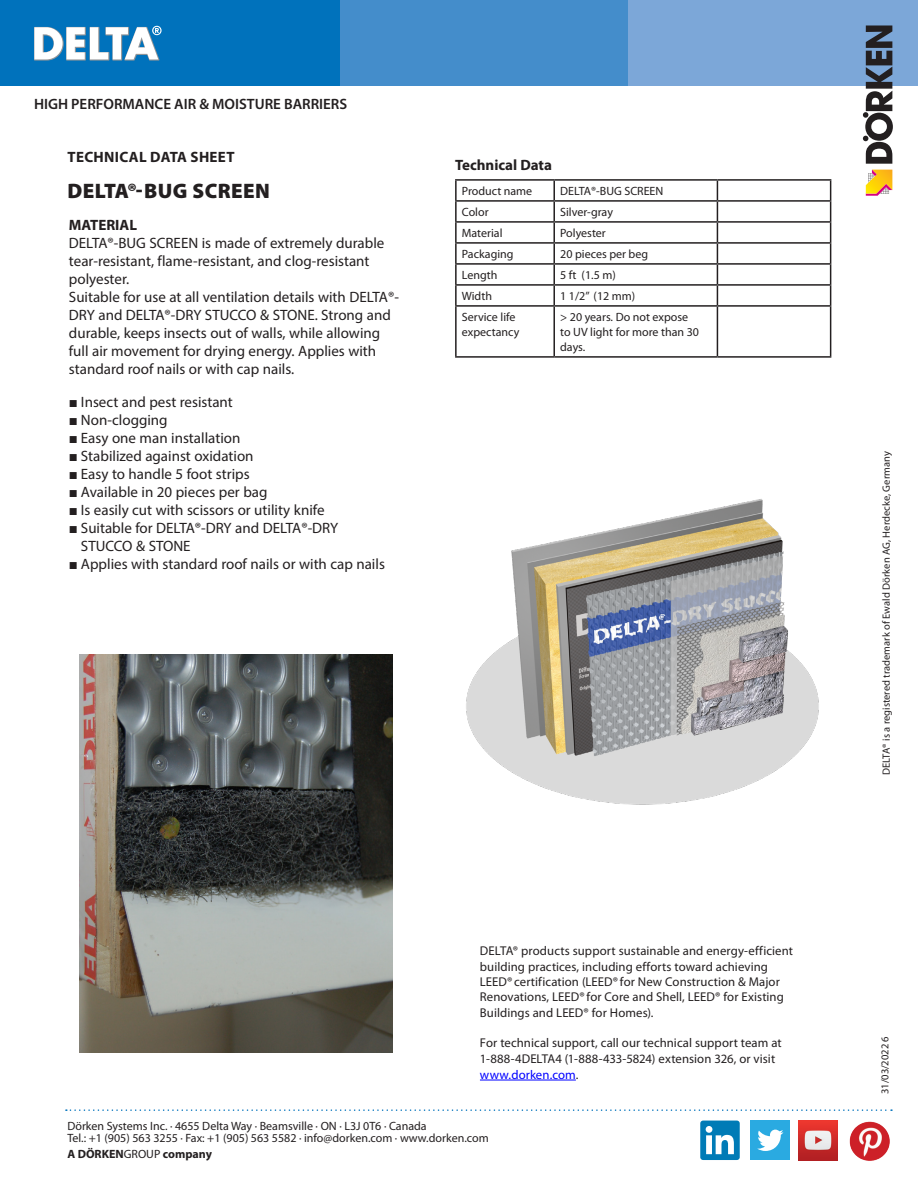
<style>
.page{position:relative;width:918px;height:1188px;background:#fff}
.page>*{position:absolute;margin:0;border:0;box-sizing:border-box;transform-origin:0 0}
.t1{font:900 21px "Myriad Pro Doerken";letter-spacing:.02em;color:#231f20}
.t2{font:15px/18px "Myriad Pro";color:#231f20}
.t3{font:600 15px "Myriad Pro Doerken";color:#231f20}
.t4{font:700 15px "Myriad Pro Doerken";letter-spacing:.005em;color:#231f20}
.t5{font:700 15px "Myriad Pro";color:#231f20}
.t6{font:12.75px/15.3px "Myriad Pro Doerken";letter-spacing:.005em;color:#231f20}
.t7{font:12.75px "Myriad Pro Doerken";letter-spacing:.01em;color:#00f}
.t8{font:12px/15px "Myriad Pro Doerken";color:#231f20}
.t9{font:700 12px "Myriad Pro Doerken";color:#231f20}
.t10{font:10.5px "Myriad Pro Doerken";color:#231f20}
.s1{font-family:"Bookman Old Style"}
.s2{color:#231f20}
.s3{font-weight:400}
</style>
<div class="page">
<div style="left:0;top:0;width:340px;height:85px;background:#0072bc"></div>
<div style="left:340px;top:0;width:289px;height:85px;background:#448dcb"></div>
<div style="left:629px;top:0;width:289px;height:85px;background:#7ca7d8"></div>
<svg style="left:863px;top:26px;width:30px;height:138px"></svg>
<svg style="left:866px;top:170px;width:26px;height:26px"></svg>
<svg style="left:34px;top:26px;width:128px;height:35px"></svg>
<svg style="left:66px;top:1109px;width:826px;height:2px"></svg>
<img style="left:849px;top:1122px;width:41px;height:39px">
<div style="left:751px;top:1121px;width:39px;height:39px;background:#2aaae1"></div>
<svg style="left:757px;top:1130px;width:26px;height:21px"></svg>
<img style="left:798px;top:1121px;width:40px;height:39px">
<div style="left:700px;top:1121px;width:40px;height:39px;background:#007bb6;border-radius:3px"></div>
<svg style="left:706px;top:1126px;width:28px;height:28px"></svg>
<hr style="left:455px;top:179px;width:99px;height:2px;background:#231f20">
<hr style="left:554px;top:179px;width:163px;height:2px;background:#231f20">
<hr style="left:717px;top:179px;width:114px;height:2px;background:#231f20">
<hr style="left:455px;top:200px;width:99px;height:2px;background:#231f20">
<hr style="left:554px;top:200px;width:163px;height:2px;background:#231f20">
<hr style="left:717px;top:200px;width:114px;height:2px;background:#231f20">
<hr style="left:455px;top:221px;width:99px;height:2px;background:#231f20">
<hr style="left:554px;top:221px;width:163px;height:2px;background:#231f20">
<hr style="left:717px;top:221px;width:114px;height:2px;background:#231f20">
<hr style="left:455px;top:242px;width:99px;height:2px;background:#231f20">
<hr style="left:554px;top:242px;width:163px;height:2px;background:#231f20">
<hr style="left:717px;top:242px;width:114px;height:2px;background:#231f20">
<hr style="left:455px;top:263px;width:99px;height:2px;background:#231f20">
<hr style="left:554px;top:263px;width:163px;height:2px;background:#231f20">
<hr style="left:717px;top:263px;width:114px;height:2px;background:#231f20">
<hr style="left:455px;top:284px;width:99px;height:2px;background:#231f20">
<svg style="left:455px;top:181px;width:2px;height:124px"></svg>
<hr style="left:554px;top:284px;width:163px;height:2px;background:#231f20">
<svg style="left:553px;top:181px;width:2px;height:124px"></svg>
<hr style="left:717px;top:284px;width:114px;height:2px;background:#231f20">
<svg style="left:717px;top:181px;width:1px;height:124px"></svg>
<svg style="left:830px;top:181px;width:1px;height:124px"></svg>
<hr style="left:455px;top:305px;width:99px;height:2px;background:#231f20">
<hr style="left:455px;top:307px;width:2px;height:49px;background:#231f20">
<hr style="left:554px;top:305px;width:163px;height:2px;background:#231f20">
<hr style="left:553px;top:307px;width:2px;height:49px;background:#231f20">
<hr style="left:717px;top:305px;width:114px;height:2px;background:#231f20">
<hr style="left:717px;top:307px;width:1px;height:49px;background:#231f20">
<hr style="left:830px;top:307px;width:1px;height:49px;background:#231f20">
<hr style="left:455px;top:356px;width:99px;height:2px;background:#231f20">
<hr style="left:554px;top:356px;width:163px;height:2px;background:#231f20">
<hr style="left:717px;top:356px;width:114px;height:2px;background:#231f20">
<hr style="left:480px;top:1080px;width:96px;height:1px;background:#00f">
<img style="left:79px;top:654px;width:313px;height:399px">
<img style="left:466px;top:499px;width:353px;height:306px">
<p class="t3" style="left:34px;top:94px;width:315px">HIGH PERFORMANCE AIR &amp; MOISTURE BARRIERS</p>
<p class="t4" style="left:68px;top:147px;width:168px">TECHNICAL DATA SHEET</p>
<p class="t1" style="left:68px;top:177px;width:204px">DELTA®-BUG SCREEN</p>
<p class="t5" style="left:69px;top:216px;width:70px">MATERIAL</p>
<p class="t2" style="left:69px;top:234px;width:317px">DELTA®-BUG SCREEN is made of extremely durable tear-resistant, flame-resistant, and clog-resistant polyester.</p>
<p class="t2" style="left:69px;top:288px;width:331px">Suitable for use at all ventilation details with DELTA®- DRY and DELTA®-DRY STUCCO &amp; STONE. Strong and durable, keeps insects out of walls, while allowing full air movement for drying energy. Applies with standard roof nails or with cap nails.</p>
<p class="t2" style="left:69px;top:393px;width:165px"><span class="s1">■</span> Insect and pest resistant</p>
<p class="t2" style="left:69px;top:411px;width:100px"><span class="s1">■</span> Non-clogging</p>
<p class="t2" style="left:69px;top:429px;width:173px"><span class="s1">■</span> Easy one man installation</p>
<p class="t2" style="left:69px;top:447px;width:186px"><span class="s1">■</span> Stabilized against oxidation</p>
<p class="t2" style="left:69px;top:465px;width:182px"><span class="s1">■</span> Easy to handle 5 foot strips</p>
<p class="t2" style="left:69px;top:483px;width:200px"><span class="s1">■</span> Available in 20 pieces per bag</p>
<p class="t2" style="left:69px;top:501px;width:257px"><span class="s1">■</span> Is easily cut with scissors or utility knife</p>
<p class="t2" style="left:81px;top:519px;width:259px;text-indent:-12px"><span class="s1">■</span> Suitable for DELTA®-DRY and DELTA®-DRY<br>STUCCO &amp; STONE</p>
<p class="t2" style="left:69px;top:555px;width:318px"><span class="s1">■</span> Applies with standard roof nails or with cap nails</p>
<p class="t4" style="left:455px;top:155px;width:98px">Technical Data</p>
<p class="t8" style="left:462px;top:183px;width:72px">Product name</p>
<p class="t8" style="left:560px;top:183px;width:105px">DELTA®-BUG SCREEN</p>
<p class="t8" style="left:462px;top:204px;width:28px">Color</p>
<p class="t8" style="left:560px;top:204px;width:54px">Silver-gray</p>
<p class="t8" style="left:462px;top:225px;width:42px">Material</p>
<p class="t8" style="left:560px;top:225px;width:47px">Polyester</p>
<p class="t8" style="left:462px;top:246px;width:53px">Packaging</p>
<p class="t8" style="left:560px;top:246px;width:89px">20 pieces per beg</p>
<p class="t8" style="left:462px;top:267px;width:37px">Length</p>
<p class="t8" style="left:560px;top:267px;width:57px">5 ft (1.5 m)</p>
<p class="t8" style="left:462px;top:288px;width:32px">Width</p>
<p class="t8" style="left:560px;top:288px;width:77px">1 1/2” (12 mm)</p>
<p class="t8" style="left:462px;top:309px;width:59px">Service life expectancy</p>
<p class="t8" style="left:560px;top:309px;width:140px">&gt; 20 years. Do not expose to UV light for more than 30 days.</p>
<p class="t6" style="left:480px;top:943px;width:315px">DELTA® products support sustainable and energy-efficient building practices, including efforts toward achieving LEED® certification (LEED® for New Construction &amp; Major Renovations, LEED® for Core and Shell, LEED® for Existing Buildings and LEED® for Homes).</p>
<p class="t6" style="left:480px;top:1035px;width:303px">For technical support, call our technical support team at<br>1-888-4DELTA4 (1-888-433-5824) extension 326, or visit</p>
<p class="t7" style="left:480px;top:1067px;width:100px">www.dorken.com<span class="s2">.</span></p>
<p class="t8" style="left:67px;top:1118px;width:361px">Dörken Systems Inc. · 4655 Delta Way · Beamsville · ON · L3J 0T6 · Canada</p>
<p class="t8" style="left:67px;top:1130px;width:423px">Tel.: +1 (905) 563 3255 · Fax: +1 (905) 563 5582 · info@dorken.com · www.dorken.com</p>
<p class="t9" style="left:67px;top:1146px;width:146px">A DÖRKEN<span class="s3">GROUP</span> company</p>
<p class="t10" style="left:880px;top:775px;width:325px;rotate:-90deg">DELTA® is a registered trademark of Ewald Dörken AG, Herdecke, Germany</p>
<p class="t10" style="left:878px;top:1094px;width:60px;rotate:-90deg">31/03/2022 6</p>
</div>
